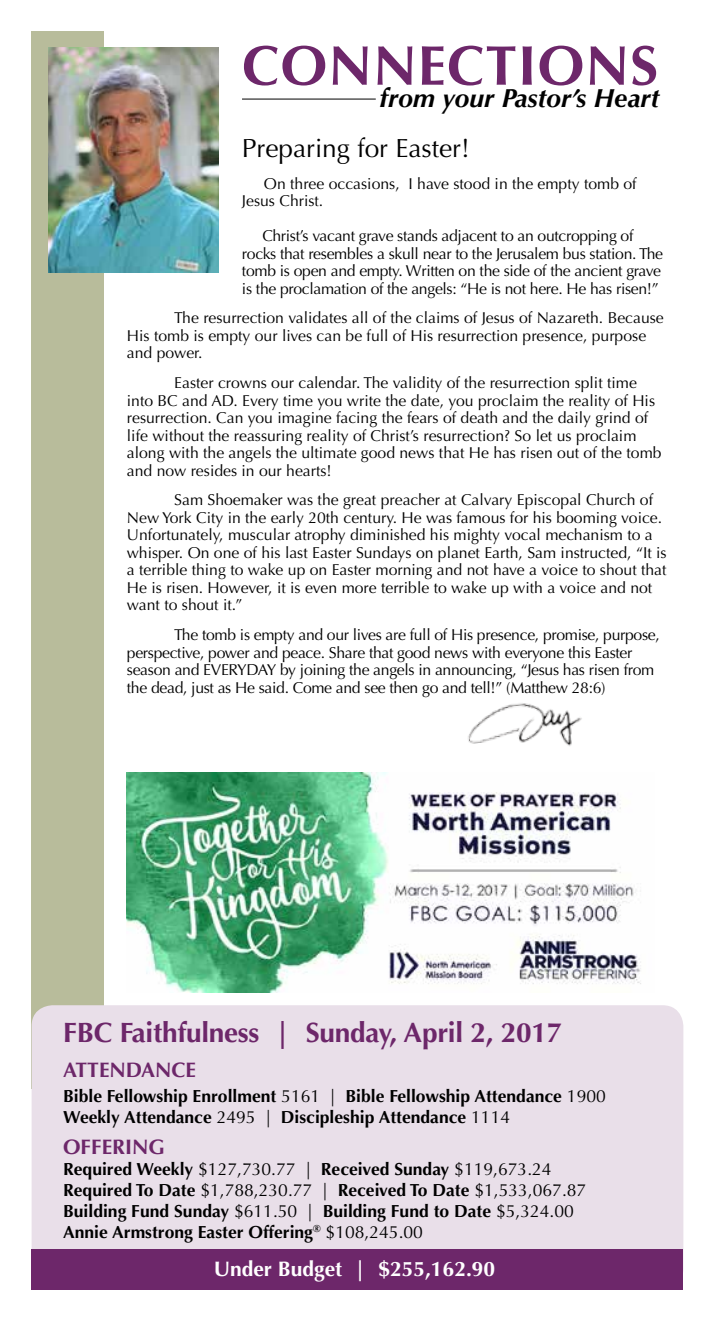
<style>
.page{position:relative;width:715px;height:1323px;background:#fff}
.page>*{position:absolute;margin:0;border:0;box-sizing:border-box;transform-origin:0 0}
.t1{font:700 56px "Optima";letter-spacing:.02em;color:#6d276a}
.t2{font:700 28px "Optima";letter-spacing:-.01em;color:#6d276a}
.t3{font:italic 700 26.25px "Optima";color:#000}
.t4{font:26.25px "Optima";color:#000}
.t5{font:700 21px "Optima";color:#fff}
.t6{font:700 21px "Optima";color:#6d276a}
.t7{font:700 17.5px/21px "Optima";color:#000}
.t8{font:15.75px/17.5px "Optima";color:#000}
.t9{font:15.75px/17.5px "Optima";letter-spacing:-.02em;color:#000;text-align:center}
.s1{font-weight:400}
</style>
<div class="page">
<div style="left:32px;top:32px;width:72px;height:1057px;background:#b8bc9b"></div>
<hr style="left:242px;top:99px;width:133px;height:1px;background:#000">
<div style="left:32px;top:1005px;width:650px;height:285px;background:#e9dfe9;border-radius:21px"></div>
<div style="left:32px;top:1249px;width:650px;height:41px;background:#6d276a"></div>
<img style="left:48px;top:47px;width:170px;height:225px">
<img style="left:126px;top:772px;width:515px;height:220px">
<img style="left:461px;top:703px;width:128px;height:71px">
<h1 class="t1" style="left:242px;top:33px;width:417px">CONNECTIONS</h1>
<h3 class="t3" style="left:379px;top:83px;width:281px">from your Pastor’s Heart</h3>
<h3 class="t4" style="left:242px;top:133px;width:229px">Preparing for Easter!</h3>
<p class="t8" style="left:242px;top:175px;width:396px;text-indent:22px">On three occasions, I have stood in the empty tomb of<br>Jesus Christ.</p>
<p class="t9" style="left:242px;top:227px;width:422px">Christ’s vacant grave stands adjacent to an outcropping of<br>rocks that resembles a skull near to the Jerusalem bus station. The tomb is open and empty. Written on the side of the ancient grave is the proclamation of the angels: “He is not here. He has risen!”</p>
<p class="t8" style="left:127px;top:309px;width:538px;text-indent:47px">The resurrection validates all of the claims of Jesus of Nazareth. Because<br>His tomb is empty our lives can be full of His resurrection presence, purpose and power.</p>
<p class="t8" style="left:127px;top:374px;width:536px;text-indent:47px">Easter crowns our calendar. The validity of the resurrection split time into BC and AD. Every time you write the date, you proclaim the reality of His resurrection. Can you imagine facing the fears of death and the daily grind of life without the reassuring reality of Christ’s resurrection? So let us proclaim along with the angels the ultimate good news that He has risen out of the tomb and now resides in our hearts!</p>
<p class="t8" style="left:127px;top:491px;width:541px;text-indent:47px">Sam Shoemaker was the great preacher at Calvary Episcopal Church of New York City in the early 20th century. He was famous for his booming voice.<br>Unfortunately, muscular atrophy diminished his mighty vocal mechanism to a whisper. On one of his last Easter Sundays on planet Earth, Sam instructed, “It is a terrible thing to wake up on Easter morning and not have a voice to shout that He is risen. However, it is even more terrible to wake up with a voice and not want to shout it.”</p>
<p class="t9" style="left:127px;top:626px;width:534px;text-align:left;text-indent:47px">The tomb is empty and our lives are full of His presence, promise, purpose, perspective, power and peace. Share that good news with everyone this Easter season and EVERYDAY by joining the angels in announcing, “Jesus has risen from the dead, just as He said. Come and see then go and tell!” (Matthew 28:6)</p>
<h2 class="t2" style="left:63px;top:1016px;width:500px">FBC Faithfulness | Sunday, April 2, 2017</h2>
<h3 class="t6" style="left:63px;top:1058px;width:134px">ATTENDANCE</h3>
<p class="t7" style="left:63px;top:1085px;width:544px">Bible Fellowship Enrollment <span class="s1">5161 |</span> Bible Fellowship Attendance <span class="s1">1900<br></span>Weekly Attendance <span class="s1">2495 |</span> Discipleship Attendance <span class="s1">1114</span></p>
<h3 class="t6" style="left:63px;top:1135px;width:103px">OFFERING</h3>
<p class="t7" style="left:63px;top:1159px;width:524px">Required Weekly <span class="s1">$127,730.77 |</span> Received Sunday <span class="s1">$119,673.24<br></span>Required To Date <span class="s1">$1,788,230.77 |</span> Received To Date <span class="s1">$1,533,067.87<br></span>Building Fund Sunday <span class="s1">$611.50 |</span> Building Fund to Date <span class="s1">$5,324.00<br></span>Annie Armstrong Easter Offering<sup>®</sup> <span class="s1">$108,245.00</span></p>
<h3 class="t5" style="left:213px;top:1257px;width:283px">Under Budget | $255,162.90</h3>
</div>
